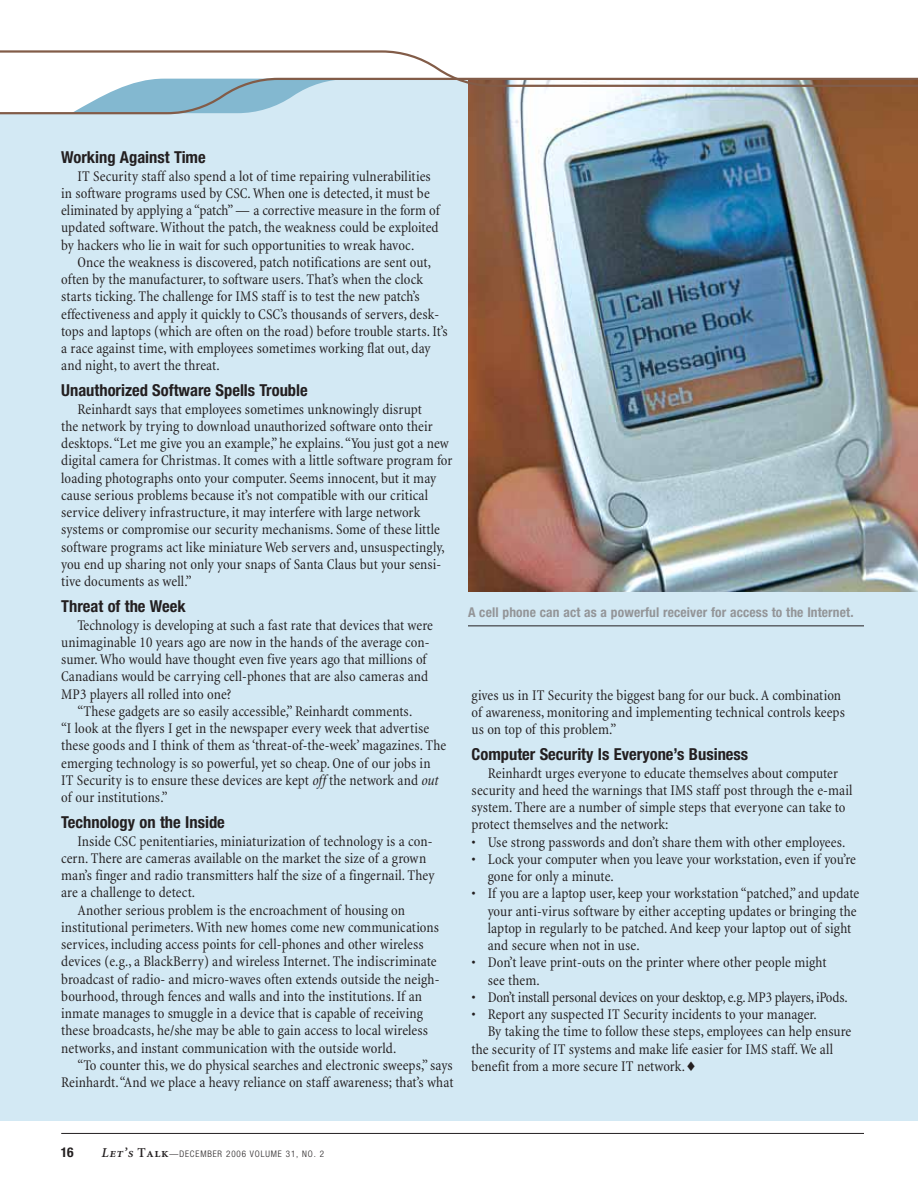
<style>
.page{position:relative;width:918px;height:1188px;background:#fff}
.page>*{position:absolute;margin:0;border:0;box-sizing:border-box;transform-origin:0 0}
.t1{font:700 condensed 16.5px "Helvetica Neue";color:#231f20}
.t2{font:condensed 15px/17.2px "Minion";letter-spacing:.005em;color:#231f20}
.t3{font:condensed 15px "Minion";letter-spacing:-.02em;color:#231f20}
.t4{font:700 condensed 13.5px "Helvetica Neue";letter-spacing:.01em;color:#939598}
.t5{font:700 condensed 13.5px "Helvetica Neue";color:#231f20}
.t6{font:300 condensed 9px "Helvetica Neue";letter-spacing:.095em;color:#231f20}
.s1{font-style:italic}
.s2{font-family:"Minion";font-weight:600;font-style:italic;font-stretch:normal;font-size:13.5px}
.s3{font-family:"Minion Exp";font-weight:600;font-style:italic;font-stretch:normal;font-size:13.5px}
.s4{font-family:"Minion";font-weight:600;font-stretch:normal;font-size:13.5px}
.s5{font-family:"Minion Exp";font-weight:600;font-stretch:normal;font-size:13.5px}
</style>
<div class="page">
<hr style="left:61px;top:1133px;width:803px;height:1px;background:#231f20">
<div style="left:0;top:54px;width:918px;height:1066px;background:#d3e9f4"></div>
<img style="left:468px;top:114px;width:450px;height:478px">
<svg style="left:0;top:50px;width:918px;height:64px"></svg>
<hr style="left:468px;top:626px;width:396px;height:1px;background:#231f20">
<p class="t1" style="left:61px;top:151px;width:146px">Working Against Time</p>
<p class="t2" style="left:61px;top:168px;width:380px;text-indent:16px">IT Security staff also spend a lot of time repairing vulnerabilities in software programs used by CSC. When one is detected, it must be eliminated by applying a “patch” — a corrective measure in the form of updated software. Without the patch, the weakness could be exploited by hackers who lie in wait for such opportunities to wreak havoc.</p>
<p class="t2" style="left:61px;top:255px;width:388px;text-indent:16px">Once the weakness is discovered, patch notifications are sent out, often by the manufacturer, to software users. That’s when the clock starts ticking. The challenge for IMS staff is to test the new patch’s effectiveness and apply it quickly to CSC’s thousands of servers, desk&shy;tops and laptops (which are often on the road) before trouble starts. It’s a race against time, with employees sometimes working flat out, day and night, to avert the threat.</p>
<p class="t1" style="left:61px;top:385px;width:248px">Unauthorized Software Spells Trouble</p>
<p class="t2" style="left:61px;top:402px;width:393px;text-indent:16px">Reinhardt says that employees sometimes unknowingly disrupt<br>the network by trying to download unauthorized software onto their desktops.“Let me give you an example,” he explains.“You just got a new digital camera for Christmas. It comes with a little software program for loading photographs onto your computer. Seems innocent, but it may cause serious problems because it’s not compatible with our critical service delivery infrastructure, it may interfere with large network systems or compromise our security mechanisms. Some of these little software programs act like miniature Web servers and, unsuspectingly, you end up sharing not only your snaps of Santa Claus but your sensi&shy;tive documents as well.”</p>
<p class="t1" style="left:61px;top:601px;width:126px">Threat of the Week</p>
<p class="t2" style="left:61px;top:618px;width:373px;text-indent:16px">Technology is developing at such a fast rate that devices that were unimaginable 10 years ago are now in the hands of the average con&shy;sumer. Who would have thought even five years ago that millions of Canadians would be carrying cell-phones that are also cameras and MP3 players all rolled into one?</p>
<p class="t2" style="left:61px;top:704px;width:386px;text-indent:16px">“These gadgets are so easily accessible,” Reinhardt comments.<br>“I look at the flyers I get in the newspaper every week that advertise these goods and I think of them as ‘threat-of-the-week’ magazines. The emerging technology is so powerful, yet so cheap. One of our jobs in IT Security is to ensure these devices are kept <span class="s1">off</span> the network and <span class="s1">out </span>of our institutions.”</p>
<p class="t1" style="left:61px;top:817px;width:165px">Technology on the Inside</p>
<p class="t2" style="left:77px;top:834px;width:357px">Inside CSC penitentiaries, miniaturization of technology is a con-</p>
<p class="t2" style="left:61px;top:851px;width:367px">cern. There are cameras available on the market the size of a grown</p>
<p class="t2" style="left:61px;top:868px;width:375px">man’s finger and radio transmitters half the size of a fingernail. They</p>
<p class="t2" style="left:61px;top:885px;width:135px">are a challenge to detect.</p>
<p class="t2" style="left:77px;top:903px;width:329px">Another serious problem is the encroachment of housing on</p>
<p class="t2" style="left:61px;top:920px;width:379px">institutional perimeters. With new homes come new communications</p>
<p class="t2" style="left:61px;top:937px;width:364px">services, including access points for cell-phones and other wireless</p>
<p class="t2" style="left:61px;top:954px;width:377px">devices (e.g., a BlackBerry) and wireless Internet. The indiscriminate</p>
<p class="t2" style="left:61px;top:972px;width:380px">broadcast of radio- and micro-waves often extends outside the neigh-</p>
<p class="t2" style="left:61px;top:989px;width:362px">bourhood, through fences and walls and into the institutions. If an</p>
<p class="t2" style="left:61px;top:1006px;width:363px">inmate manages to smuggle in a device that is capable of receiving</p>
<p class="t2" style="left:61px;top:1023px;width:368px">these broadcasts, he/she may be able to gain access to local wireless</p>
<p class="t2" style="left:61px;top:1041px;width:337px">networks, and instant communication with the outside world.</p>
<p class="t2" style="left:77px;top:1058px;width:377px">“To counter this, we do physical searches and electronic sweeps,” says</p>
<p class="t2" style="left:61px;top:1075px;width:394px">Reinhardt.“And we place a heavy reliance on staff awareness; that’s what</p>
<p class="t4" style="left:468px;top:607px;width:387px">A cell phone can act as a powerful receiver for access to the Internet.</p>
<p class="t2" style="left:472px;top:688px;width:375px">gives us in IT Security the biggest bang for our buck. A combination of awareness, monitoring and implementing technical controls keeps us on top of this problem.”</p>
<p class="t1" style="left:472px;top:749px;width:278px">Computer Security Is Everyone’s Business</p>
<p class="t2" style="left:472px;top:766px;width:382px;text-indent:16px">Reinhardt urges everyone to educate themselves about computer security and heed the warnings that IMS staff post through the e-mail system. There are a number of simple steps that everyone can take to protect themselves and the network:</p>
<p class="t2" style="left:472px;top:835px;width:375px">• Use strong passwords and don’t share them with other employees.</p>
<p class="t2" style="left:488px;top:852px;width:370px;text-indent:-16px">• Lock your computer when you leave your workstation, even if you’re gone for only a minute.</p>
<p class="t2" style="left:488px;top:886px;width:373px;text-indent:-16px">• If you are a laptop user, keep your workstation “patched,” and update your anti-virus software by either accepting updates or bringing the laptop in regularly to be patched. And keep your laptop out of sight and secure when not in use.</p>
<p class="t2" style="left:488px;top:955px;width:340px;text-indent:-16px">• Don’t leave print-outs on the printer where other people might see them.</p>
<p class="t3" style="left:472px;top:991px;width:378px">• Don’t install personal devices on your desktop, e.g. MP3 players, iPods.</p>
<p class="t2" style="left:472px;top:1007px;width:347px">• Report any suspected IT Security incidents to your manager.</p>
<p class="t2" style="left:488px;top:1024px;width:365px">By taking the time to follow these steps, employees can help ensure</p>
<p class="t2" style="left:472px;top:1042px;width:363px">the security of IT systems and make life easier for IMS staff. We all</p>
<p class="t2" style="left:472px;top:1059px;width:215px">benefit from a more secure IT network.</p>
<p class="t5" style="left:61px;top:1147px;width:14px">16</p>
<p class="t6" style="left:101px;top:1151px;width:224px"><span class="s2">L</span><span class="s3">et</span><span class="s2">’</span><span class="s3">s</span> <span class="s4">T</span><span class="s5">alk</span>—DECEMBER 2006 VOLUME 31, NO. 2</p>
</div>
